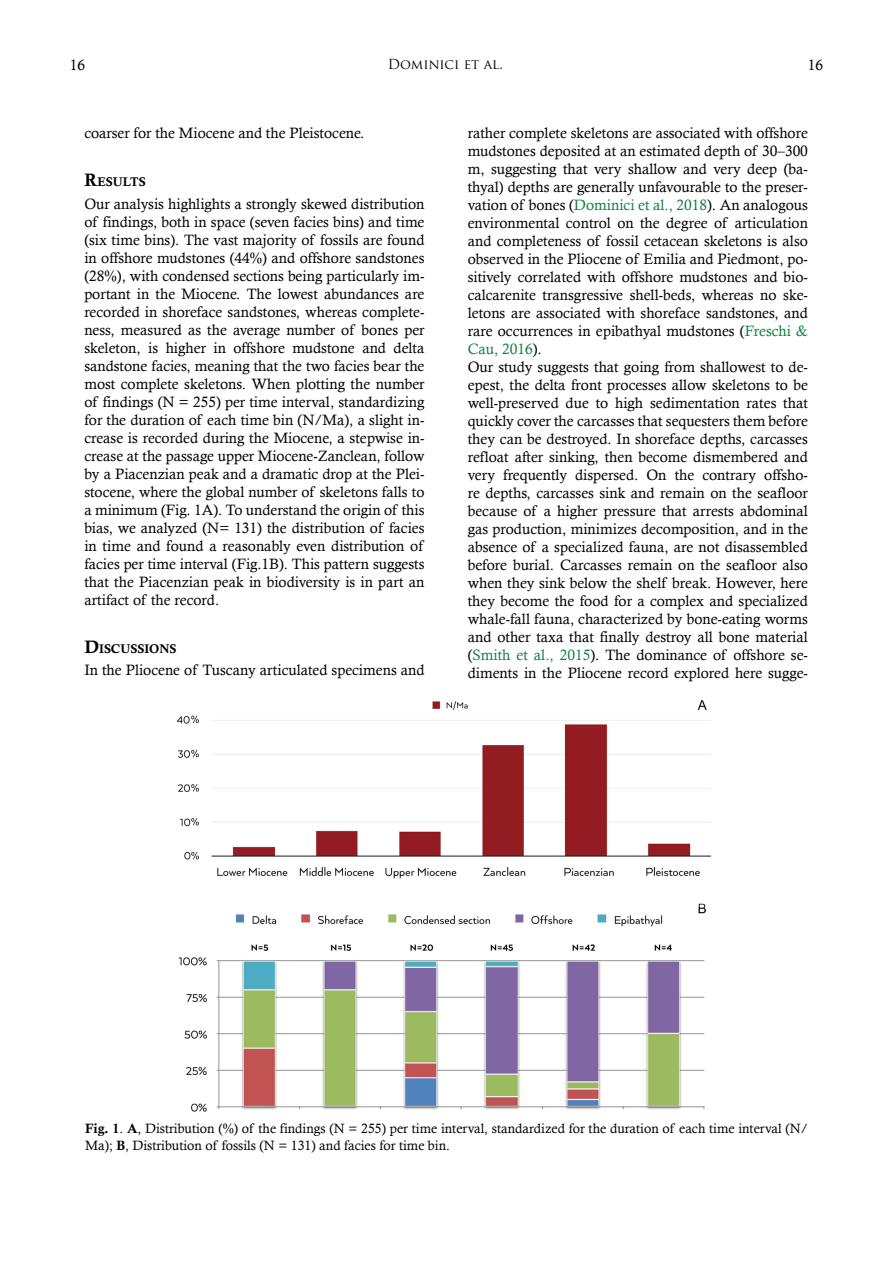
<style>
.page{position:relative;width:893px;height:1263px;background:#fff}
.page>*{position:absolute;margin:0;border:0;box-sizing:border-box;transform-origin:0 0}
.Paragrafo_base{font:15px/18px "Calisto";color:#000;text-align:justify}
.Paragrafo_base-2{font:13.5px/16.5px "Calisto";color:#000}
.Paragrafo_base-3{font:13.5px "Trajan Pro";color:#000}
.Paragrafo_base-4{font:12.6px "Calis MT Bol";color:#000}
.s1{font-size:18px}
.s2{color:#11813f}
.s3{font-family:"Calis MT Bol"}
</style>
<div class="page">
<img style="left:176px;top:700px;width:535px;height:412px">
<p class="Paragrafo_base" style="left:70px;top:55px;width:17px">16</p>
<p class="Paragrafo_base-3" style="left:388px;top:56px;width:116px">Dominici et al.</p>
<p class="Paragrafo_base" style="left:808px;top:55px;width:17px">16</p>
<p class="Paragrafo_base" style="left:84px;top:124px;width:282px">coarser for the Miocene and the Pleistocene.</p>
<p class="Paragrafo_base-4" style="left:84px;top:175px;width:62px"><span class="s1">R</span>ESULTS</p>
<p class="Paragrafo_base" style="left:84px;top:194px;width:342px">Our analysis highlights a strongly skewed distribution of findings, both in space (seven facies bins) and time (six time bins). The vast majority of fossils are found in offshore mudstones (44%) and offshore sandstones (28%), with condensed sections being particularly im&shy;portant in the Miocene. The lowest abundances are recorded in shoreface sandstones, whereas complete&shy;ness, measured as the average number of bones per skeleton, is higher in offshore mudstone and delta sandstone facies, meaning that the two facies bear the most complete skeletons. When plotting the number of findings (N = 255) per time interval, standardizing for the duration of each time bin (N/Ma), a slight in&shy;crease is recorded during the Miocene, a stepwise in&shy;crease at the passage upper Miocene-Zanclean, follow by a Piacenzian peak and a dramatic drop at the Plei&shy;stocene, where the global number of skeletons falls to a minimum (Fig. 1A). To understand the origin of this bias, we analyzed (N= 131) the distribution of facies in time and found a reasonably even distribution of facies per time interval (Fig.1B). This pattern suggests that the Piacenzian peak in biodiversity is in part an artifact of the record.</p>
<p class="Paragrafo_base-4" style="left:84px;top:641px;width:93px"><span class="s1">D</span>ISCUSSIONS</p>
<p class="Paragrafo_base" style="left:84px;top:660px;width:342px">In the Pliocene of Tuscany articulated specimens and</p>
<p class="Paragrafo_base" style="left:468px;top:124px;width:342px">rather complete skeletons are associated with offshore mudstones deposited at an estimated depth of 30–300 m, suggesting that very shallow and very deep (ba&shy;thyal) depths are generally unfavourable to the preser&shy;vation of bones (<span class="s2">Dominici et al., 2018</span>). An analogous environmental control on the degree of articulation and completeness of fossil cetacean skeletons is also observed in the Pliocene of Emilia and Piedmont, po&shy;sitively correlated with offshore mudstones and bio&shy;calcarenite transgressive shell-beds, whereas no ske&shy;letons are associated with shoreface sandstones, and rare occurrences in epibathyal mudstones (<span class="s2">Freschi &amp; Cau, 2016</span>).</p>
<p class="Paragrafo_base" style="left:468px;top:358px;width:342px">Our study suggests that going from shallowest to de&shy;epest, the delta front processes allow skeletons to be well-preserved due to high sedimentation rates that quickly cover the carcasses that sequesters them before they can be destroyed. In shoreface depths, carcasses refloat after sinking, then become dismembered and very frequently dispersed. On the contrary offsho&shy;re depths, carcasses sink and remain on the seafloor because of a higher pressure that arrests abdominal gas production, minimizes decomposition, and in the absence of a specialized fauna, are not disassembled before burial. Carcasses remain on the seafloor also when they sink below the shelf break. However, here they become the food for a complex and specialized whale-fall fauna, characterized by bone-eating worms and other taxa that finally destroy all bone material (<span class="s2">Smith et al., 2015</span>). The dominance of offshore se&shy;diments in the Pliocene record explored here sugge-</p>
<p class="Paragrafo_base-2" style="left:85px;top:1120px;width:724px"><span class="s3">Fig. 1</span>. <span class="s3">A</span>, Distribution (%) of the findings (N = 255) per time interval, standardized for the duration of each time interval (N/<br>Ma); <span class="s3">B</span>, Distribution of fossils (N = 131) and facies for time bin.</p>
</div>
